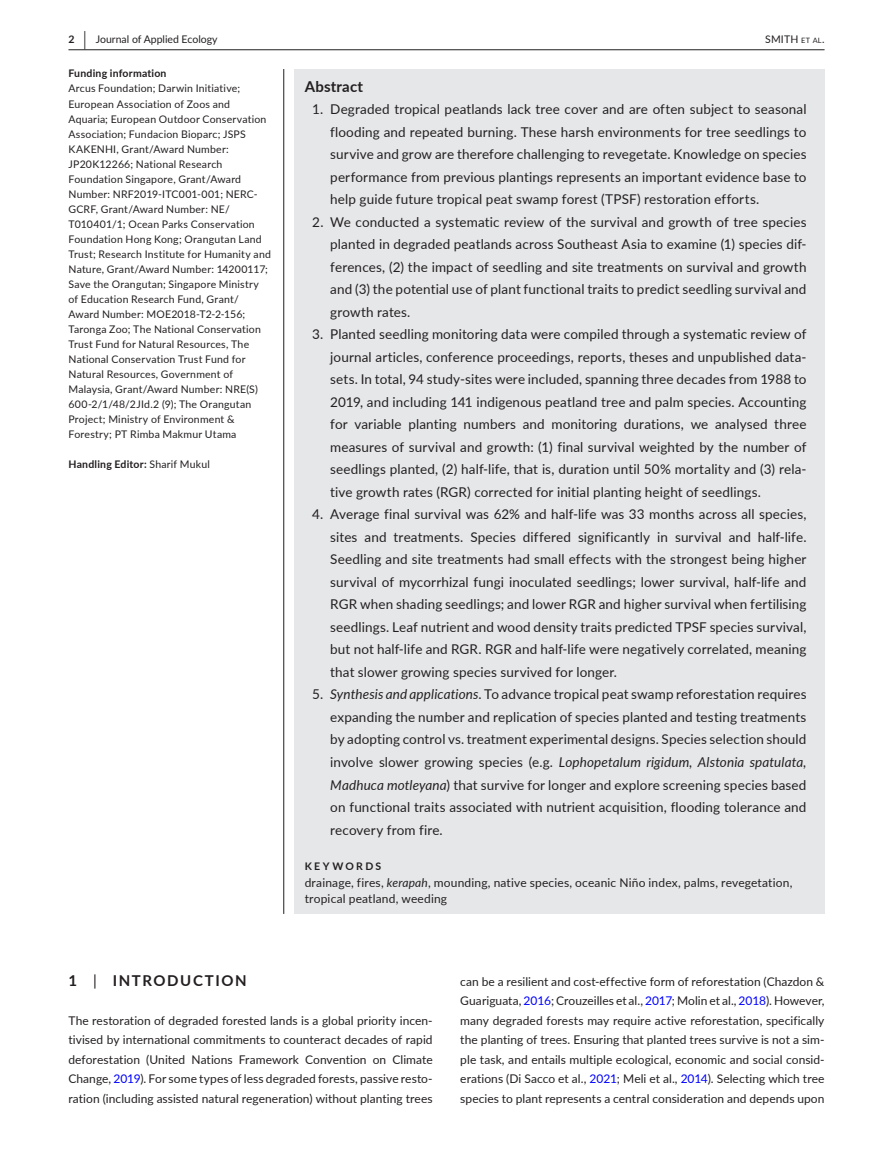
<style>
.page{position:relative;width:893px;height:1174px;background:#fff}
.page>*{position:absolute;margin:0;border:0;box-sizing:border-box;transform-origin:0 0}
.t1{font:700 15px "Lato";letter-spacing:.1em;color:#231f20}
.t2{font:700 15px "Lato";letter-spacing:.015em;color:#231f20}
.t3{font:13.5px/22.5px "Lato";letter-spacing:.01em;color:#231f20;text-align:justify}
.t4{font:12px/19.5px "Lato";letter-spacing:.01em;color:#231f20;text-align:justify}
.t5{font:10.5px/15px "Lato";letter-spacing:.02em;color:#231f20}
.t6{font:700 10.5px "Lato";letter-spacing:.02em;color:#231f20}
.t7{font:10.5px "Lato";color:#231f20}
.t8{font:700 10.5px "Lato";letter-spacing:.22em;color:#231f20}
.s1{font-size:19.5px}
.s2{font-size:7.35px}
.s3{font-style:inherit}
.s4{font-weight:400}
.s5{font-style:italic}
.s6{color:#00f}
</style>
<div class="page">
<hr style="left:68px;top:49px;width:756px;height:1px;background:#231f20">
<div style="left:294px;top:69px;width:530px;height:845px;background:#e6e7e9"></div>
<hr style="left:283px;top:69px;width:1px;height:845px;background:#231f20">
<p class="t6" style="left:68px;top:31px;width:19px">2 <span class="s1">|</span></p>
<p class="t7" style="left:96px;top:31px;width:123px">Journal of Applied Ecology</p>
<p class="t5" style="left:765px;top:31px;width:61px">SMITH <span class="s2">et al</span><span class="s3">.</span></p>
<p class="t6" style="left:68px;top:66px;width:100px">Funding information</p>
<p class="t5" style="left:68px;top:81px;width:204px">Arcus Foundation; Darwin Initiative; European Association of Zoos and Aquaria; European Outdoor Conservation Association; Fundacion Bioparc; JSPS KAKENHI, Grant/Award Number:<br>JP20K12266; National Research Foundation Singapore, Grant/Award Number: NRF2019-ITC001-001; NERC-GCRF, Grant/Award Number: NE/ T010401/1; Ocean Parks Conservation Foundation Hong Kong; Orangutan Land Trust; Research Institute for Humanity and Nature, Grant/Award Number: 14200117; Save the Orangutan; Singapore Ministry of Education Research Fund, Grant/ Award Number: MOE2018-T2-2-156; Taronga Zoo; The National Conservation Trust Fund for Natural Resources, The National Conservation Trust Fund for Natural Resources, Government of Malaysia, Grant/Award Number: NRE(S)<br>600-2/1/48/2JId.2 (9); The Orangutan Project; Ministry of Environment &amp; Forestry; PT Rimba Makmur Utama</p>
<p class="t6" style="left:68px;top:456px;width:143px">Handling Editor: <span class="s4">Sharif Mukul</span></p>
<p class="t2" style="left:305px;top:75px;width:60px">Abstract</p>
<p class="t3" style="left:330px;top:97px;width:478px;text-indent:-18px">1. Degraded tropical peatlands lack tree cover and are often subject to seasonal flooding and repeated burning. These harsh environments for tree seedlings to survive and grow are therefore challenging to revegetate. Knowledge on species performance from previous plantings represents an important evidence base to help guide future tropical peat swamp forest (TPSF) restoration efforts.</p>
<p class="t3" style="left:330px;top:210px;width:478px;text-indent:-18px">2. We conducted a systematic review of the survival and growth of tree species planted in degraded peatlands across Southeast Asia to examine (1) species dif&shy;ferences, (2) the impact of seedling and site treatments on survival and growth and (3) the potential use of plant functional traits to predict seedling survival and growth rates.</p>
<p class="t3" style="left:330px;top:322px;width:478px;text-indent:-18px">3. Planted seedling monitoring data were compiled through a systematic review of journal articles, conference proceedings, reports, theses and unpublished data&shy;sets. In total, 94 study-sites were included, spanning three decades from 1988 to 2019, and including 141 indigenous peatland tree and palm species. Accounting for variable planting numbers and monitoring durations, we analysed three measures of survival and growth: (1) final survival weighted by the number of seedlings planted, (2) half-life, that is, duration until 50% mortality and (3) rela&shy;tive growth rates (RGR) corrected for initial planting height of seedlings.</p>
<p class="t3" style="left:330px;top:502px;width:478px;text-indent:-18px">4. Average final survival was 62% and half-life was 33 months across all species, sites and treatments. Species differed significantly in survival and half-life.<br>Seedling and site treatments had small effects with the strongest being higher survival of mycorrhizal fungi inoculated seedlings; lower survival, half-life and RGR when shading seedlings; and lower RGR and higher survival when fertilising seedlings. Leaf nutrient and wood density traits predicted TPSF species survival, but not half-life and RGR. RGR and half-life were negatively correlated, meaning that slower growing species survived for longer.</p>
<p class="t3" style="left:330px;top:682px;width:478px;text-indent:-18px">5. <span class="s5">Synthesis and applications</span>. To advance tropical peat swamp reforestation requires expanding the number and replication of species planted and testing treatments by adopting control vs. treatment experimental designs. Species selection should involve slower growing species (e.g. <span class="s5">Lophopetalum rigidum, Alstonia spatulata, Madhuca motleyana</span>) that survive for longer and explore screening species based on functional traits associated with nutrient acquisition, flooding tolerance and recovery from fire.</p>
<p class="t8" style="left:305px;top:859px;width:78px">KEYWORDS</p>
<p class="t4" style="left:305px;top:873px;width:489px;line-height:16.5px">drainage, fires, <span class="s5">kerapah</span>, mounding, native species, oceanic Niño index, palms, revegetation, tropical peatland, weeding</p>
<p class="t1" style="left:68px;top:969px;width:180px">1 <span class="s4">|</span> INTRODUCTION</p>
<p class="t4" style="left:68px;top:1010px;width:366px">The restoration of degraded forested lands is a global priority incen&shy;tivised by international commitments to counteract decades of rapid deforestation (United Nations Framework Convention on Climate Change, <span class="s6">2019</span>). For some types of less degraded forests, passive resto&shy;ration (including assisted natural regeneration) without planting trees</p>
<p class="t4" style="left:460px;top:971px;width:366px">can be a resilient and cost-effective form of reforestation (Chazdon &amp; Guariguata, <span class="s6">2016</span>; Crouzeilles et al., <span class="s6">2017</span>; Molin et al., <span class="s6">2018</span>). However, many degraded forests may require active reforestation, specifically the planting of trees. Ensuring that planted trees survive is not a sim&shy;ple task, and entails multiple ecological, economic and social consid&shy;erations (Di Sacco et al., <span class="s6">2021</span>; Meli et al., <span class="s6">2014</span>). Selecting which tree species to plant represents a central consideration and depends upon</p>
</div>
